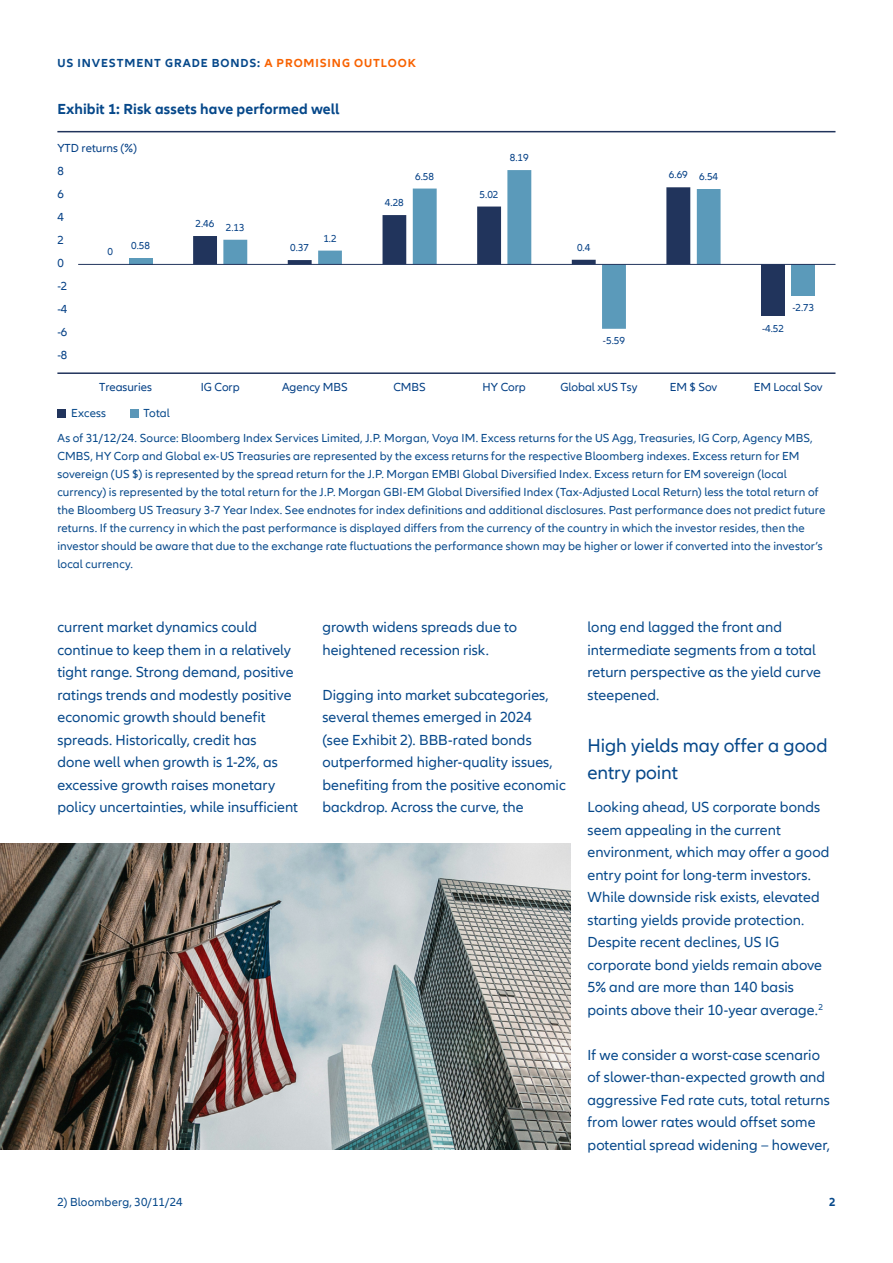
<style>
.page{position:relative;width:893px;height:1263px;background:#fff}
.page>*{position:absolute;margin:0;border:0;box-sizing:border-box;transform-origin:0 0}
.h3__Headline_3{font:19.5px/27px "Allianz Neo";letter-spacing:-.005em;color:#06488a}
.p__Copy{font:15px/22.5px "Allianz Neo";letter-spacing:.005em;color:#06488a}
.p__Copy-2{font:700 15px "Allianz Neo";letter-spacing:.005em;color:#06488a}
.p__Disclaimer_footnote{font:12px/18px "Allianz Neo";letter-spacing:.01em;color:#06488a}
.t1{font:12px "Allianz Neo";color:#033f85}
.t2{font:700 12px "Allianz Neo";letter-spacing:.075em;color:#06488a}
.Labels{font:12px "Allianz Neo";letter-spacing:.01em;color:#06488a}
.t3{font:10.35px "Allianz Neo";color:#033f85}
.s1{color:#f86200}
.s2{color:#203c76}
</style>
<div class="page">
<div style="left:57px;top:409px;width:9px;height:9px;background:#21345c"></div>
<div style="left:130px;top:409px;width:8px;height:9px;background:#5b97b8"></div>
<img style="left:0;top:843px;width:570px;height:307px">
<svg style="left:193px;top:236px;width:30px;height:28px"></svg>
<svg style="left:223px;top:170px;width:498px;height:159px"></svg>
<div style="left:761px;top:264px;width:24px;height:52px;background:#21345c"></div>
<div style="left:791px;top:264px;width:24px;height:32px;background:#5b9aba"></div>
<div style="left:129px;top:258px;width:24px;height:6px;background:#5b9aba"></div>
<hr style="left:78px;top:264px;width:757px;height:1px;background:#21345c">
<hr style="left:57px;top:131px;width:778px;height:1px;background:#21345c">
<hr style="left:57px;top:372px;width:778px;height:2px;background:#21345c">
<p class="t2" style="left:57px;top:56px;width:360px">US INVESTMENT GRADE BONDS: <span class="s1">A PROMISING OUTLOOK</span></p>
<p class="p__Copy-2" style="left:57px;top:101px;width:284px">Exhibit 1: Risk assets have performed well</p>
<p class="t1" style="left:57px;top:141px;width:81px">YTD returns (%)</p>
<p class="t1" style="left:57px;top:164px;width:8px">8</p>
<p class="t1" style="left:57px;top:187px;width:8px">6</p>
<p class="t1" style="left:57px;top:210px;width:8px">4</p>
<p class="t1" style="left:57px;top:233px;width:8px">2</p>
<p class="t1" style="left:57px;top:256px;width:8px">0</p>
<p class="t1" style="left:57px;top:279px;width:12px">-2</p>
<p class="t1" style="left:57px;top:302px;width:12px">-4</p>
<p class="t1" style="left:57px;top:325px;width:12px">-6</p>
<p class="t1" style="left:57px;top:348px;width:12px">-8</p>
<p class="t3" style="left:108px;top:246px;width:7px">0</p>
<p class="t3" style="left:131px;top:239px;width:20px">0.58</p>
<p class="t3" style="left:196px;top:218px;width:20px">2.46</p>
<p class="t3" style="left:226px;top:222px;width:20px">2.13</p>
<p class="t3" style="left:290px;top:242px;width:20px">0.37</p>
<p class="t3" style="left:323px;top:232px;width:15px">1.2</p>
<p class="t3" style="left:385px;top:197px;width:20px">4.28</p>
<p class="t3" style="left:415px;top:170px;width:20px">6.58</p>
<p class="t3" style="left:480px;top:188px;width:20px">5.02</p>
<p class="t3" style="left:510px;top:152px;width:20px">8.19</p>
<p class="t3" style="left:577px;top:241px;width:15px">0.4</p>
<p class="t3" style="left:603px;top:335px;width:24px"><span class="s2">-</span>5.59</p>
<p class="t3" style="left:669px;top:169px;width:20px">6.69</p>
<p class="t3" style="left:699px;top:171px;width:20px">6.54</p>
<p class="t3" style="left:762px;top:323px;width:24px"><span class="s2">-</span>4.52</p>
<p class="t3" style="left:792px;top:302px;width:24px"><span class="s2">-</span>2.73</p>
<p class="t1" style="left:99px;top:380px;width:54px">Treasuries</p>
<p class="t1" style="left:201px;top:380px;width:40px">IG Corp</p>
<p class="t1" style="left:282px;top:380px;width:67px">Agency MBS</p>
<p class="t1" style="left:393px;top:380px;width:34px">CMBS</p>
<p class="t1" style="left:483px;top:380px;width:45px">HY Corp</p>
<p class="t1" style="left:560px;top:380px;width:79px">Global xUS Tsy</p>
<p class="t1" style="left:670px;top:380px;width:49px">EM $ Sov</p>
<p class="t1" style="left:754px;top:380px;width:70px">EM Local Sov</p>
<p class="Labels" style="left:71px;top:406px;width:36px">Excess</p>
<p class="Labels" style="left:144px;top:406px;width:28px">Total</p>
<p class="p__Disclaimer_footnote" style="left:57px;top:429px;width:769px">As of 31/12/24. Source: Bloomberg Index Services Limited, J.P. Morgan, Voya IM. Excess returns for the US Agg, Treasuries, IG Corp, Agency MBS, CMBS, HY Corp and Global ex-US Treasuries are represented by the excess returns for the respective Bloomberg indexes. Excess return for EM sovereign (US $) is represented by the spread return for the J.P. Morgan EMBI Global Diversified Index. Excess return for EM sovereign (local currency) is represented by the total return for the J.P. Morgan GBI-EM Global Diversified Index (Tax-Adjusted Local Return) less the total return of the Bloomberg US Treasury 3-7 Year Index. See endnotes for index definitions and additional disclosures. Past performance does not predict future returns. If the currency in which the past performance is displayed differs from the currency of the country in which the investor resides, then the investor should be aware that due to the exchange rate fluctuations the performance shown may be higher or lower if converted into the investor’s local currency.</p>
<p class="p__Copy" style="left:57px;top:616px;width:242px">current market dynamics could continue to keep them in a relatively tight range. Strong demand, positive ratings trends and modestly positive economic growth should benefit spreads. Historically, credit has<br>done well when growth is 1-2%, as excessive growth raises monetary policy uncertainties, while insufficient</p>
<p class="p__Disclaimer_footnote" style="left:57px;top:1193px;width:127px">2) Bloomberg, 30/11/24</p>
<p class="p__Copy" style="left:322px;top:616px;width:196px">growth widens spreads due to heightened recession risk.</p>
<p class="p__Copy" style="left:322px;top:684px;width:245px">Digging into market subcategories, several themes emerged in 2024<br>(see Exhibit 2). BBB-rated bonds outperformed higher-quality issues, benefiting from the positive economic backdrop. Across the curve, the</p>
<p class="p__Copy" style="left:587px;top:616px;width:235px">long end lagged the front and intermediate segments from a total return perspective as the yield curve steepened.</p>
<h3 class="h3__Headline_3" style="left:587px;top:733px;width:242px">High yields may offer a good entry point</h3>
<p class="p__Copy" style="left:587px;top:796px;width:243px">Looking ahead, US corporate bonds seem appealing in the current environment, which may offer a good entry point for long-term investors.<br>While downside risk exists, elevated starting yields provide protection.<br>Despite recent declines, US IG corporate bond yields remain above 5% and are more than 140 basis points above their 10-year average.<sup>2</sup></p>
<p class="p__Copy" style="left:587px;top:1044px;width:244px">If we consider a worst-case scenario of slower-than-expected growth and aggressive Fed rate cuts, total returns from lower rates would offset some potential spread widening – however,</p>
<p class="t2" style="left:829px;top:1194px;width:8px">2</p>
</div>
